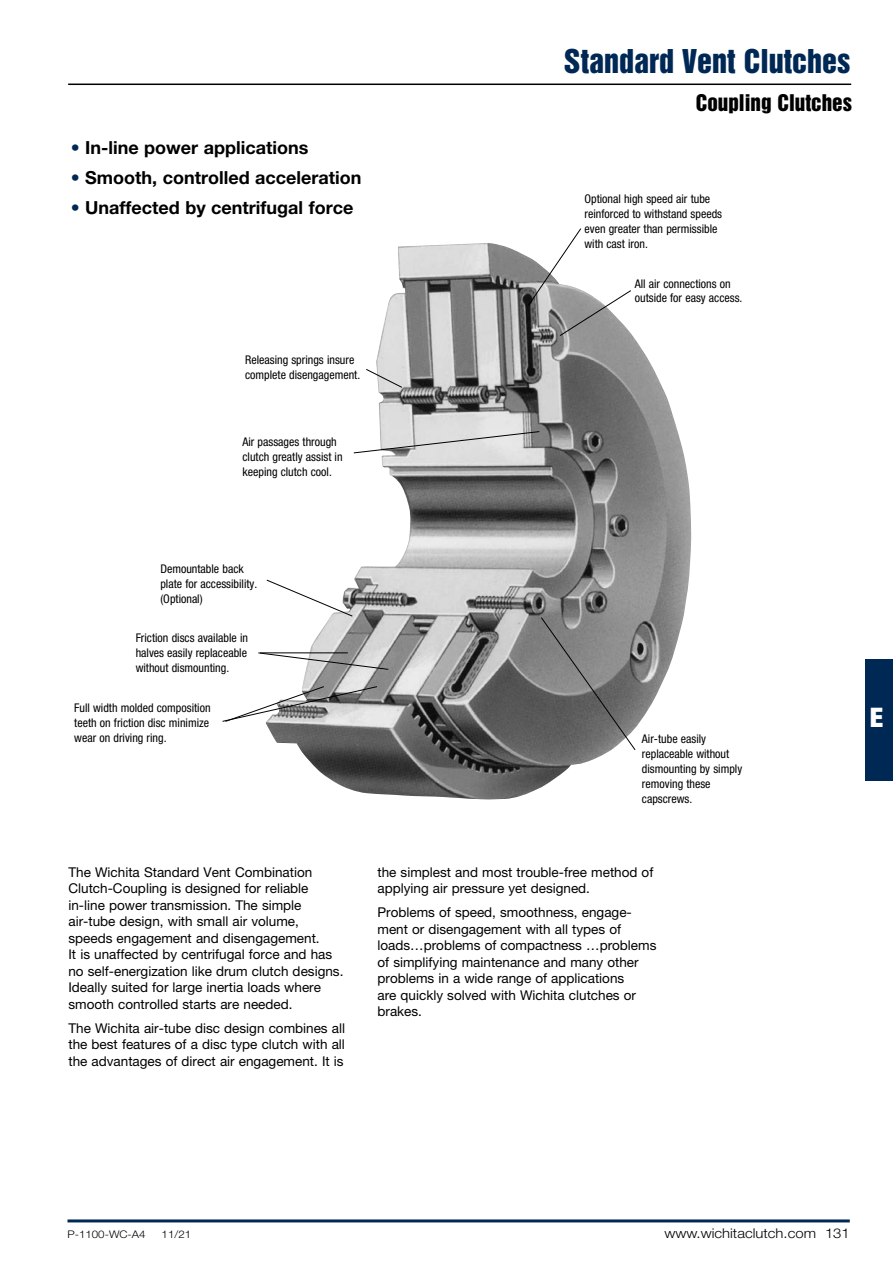
<style>
.page{position:relative;width:893px;height:1263px;background:#fff}
.page>*{position:absolute;margin:0;border:0;box-sizing:border-box;transform-origin:0 0}
.t1{font:30px "Helvetica Inserat LT Std";color:#002855}
.t2{font:900 condensed 27px "Helvetica Neue LT Std";color:#fff}
.Head_12_14_6_Black{font:21px "Helvetica Inserat LT Std";color:#000}
.Head_12_14_6_Black-2{font:700 18px "Helvetica Neue LT Std";color:#000}
.t3{font:13.5px/16.5px "Helvetica Neue LT Std";color:#000}
.t4{font:300 13.5px "Helvetica Neue LT Std";color:#000;scale:1.1 1}
.t5{font:condensed 12px/15px "Helvetica Neue LT Std";color:#000}
.t6{font:300 10.5px "Helvetica Neue LT Std";color:#000;scale:1.1 1}
.s1{color:#002855}
</style>
<div class="page">
<hr style="left:68px;top:1219px;width:782px;height:3px;background:#002855">
<div style="left:865px;top:659px;width:28px;height:121px;background:#002855"></div>
<hr style="left:68px;top:84px;width:783px;height:1px;background:#000">
<img style="left:266px;top:243px;width:425px;height:557px">
<div style="left:206px;top:367px;width:143px;height:130px;background:#fff"></div>
<div style="left:578px;top:776px;width:113px;height:34px;background:#fff"></div>
<div style="left:620px;top:231px;width:77px;height:87px;background:#fff"></div>
<svg style="left:266px;top:579px;width:87px;height:38px"></svg>
<svg style="left:540px;top:616px;width:96px;height:135px"></svg>
<svg style="left:353px;top:431px;width:187px;height:23px"></svg>
<svg style="left:365px;top:368px;width:38px;height:20px"></svg>
<svg style="left:527px;top:228px;width:105px;height:109px"></svg>
<svg style="left:258px;top:652px;width:131px;height:18px"></svg>
<svg style="left:222px;top:686px;width:156px;height:36px"></svg>
<p class="Head_12_14_6_Black-2" style="left:71px;top:137px;width:239px"><span class="s1">•</span> In-line power applications</p>
<p class="Head_12_14_6_Black-2" style="left:71px;top:167px;width:292px"><span class="s1">•</span> Smooth, controlled acceleration</p>
<p class="Head_12_14_6_Black-2" style="left:71px;top:197px;width:284px"><span class="s1">•</span> Unaffected by centrifugal force</p>
<p class="t5" style="left:245px;top:353px;width:117px">Releasing springs insure complete disengagement.</p>
<p class="t5" style="left:242px;top:434px;width:102px">Air passages through clutch greatly assist in keeping clutch cool.</p>
<p class="t1" style="left:564px;top:44px;width:288px">Standard Vent Clutches</p>
<p class="Head_12_14_6_Black" style="left:696px;top:90px;width:158px">Coupling Clutches</p>
<p class="t5" style="left:584px;top:191px;width:139px">Optional high speed air tube reinforced to withstand speeds even greater than permissible with cast iron.</p>
<p class="t5" style="left:635px;top:277px;width:109px;line-height:13.5px">All air connections on outside for easy access.</p>
<p class="t5" style="left:160px;top:561px;width:98px">Demountable back plate for accessibility. (Optional)</p>
<p class="t5" style="left:136px;top:630px;width:114px;text-align:justify">Friction discs available in halves easily replaceable without dismounting.</p>
<p class="t5" style="left:74px;top:700px;width:138px">Full width molded composition teeth on friction disc minimize wear on driving ring.</p>
<p class="t3" style="left:68px;top:863px;width:276px">The Wichita Standard Vent Combination Clutch-Coupling is designed for reliable in-line power transmission. The simple air-tube design, with small air volume, speeds engagement and disengagement.<br>It is unaffected by centrifugal force and has no self-energization like drum clutch designs.<br>Ideally suited for large inertia loads where smooth controlled starts are needed.</p>
<p class="t3" style="left:68px;top:1019px;width:278px;text-align:justify">The Wichita air-tube disc design combines all the best features of a disc type clutch with all the advantages of direct air engagement. It is</p>
<p class="t5" style="left:642px;top:731px;width:102px">Air-tube easily replaceable without dismounting by simply removing these capscrews.</p>
<p class="t3" style="left:377px;top:863px;width:277px">the simplest and most trouble-free method of applying air pressure yet designed.</p>
<p class="t3" style="left:377px;top:904px;width:280px">Problems of speed, smoothness, engage&shy;ment or disengagement with all types of loads…problems of compactness …problems of simplifying maintenance and many other problems in a wide range of applications<br>are quickly solved with Wichita clutches or brakes.</p>
<p class="t2" style="left:870px;top:700px;width:15px">E</p>
<p class="t6" style="left:68px;top:1228px;width:72px">P-1100-WC-A4</p>
<p class="t6" style="left:162px;top:1228px;width:28px">11/21</p>
<p class="t4" style="left:664px;top:1225px;width:170px">www.wichitaclutch.com 131</p>
</div>
